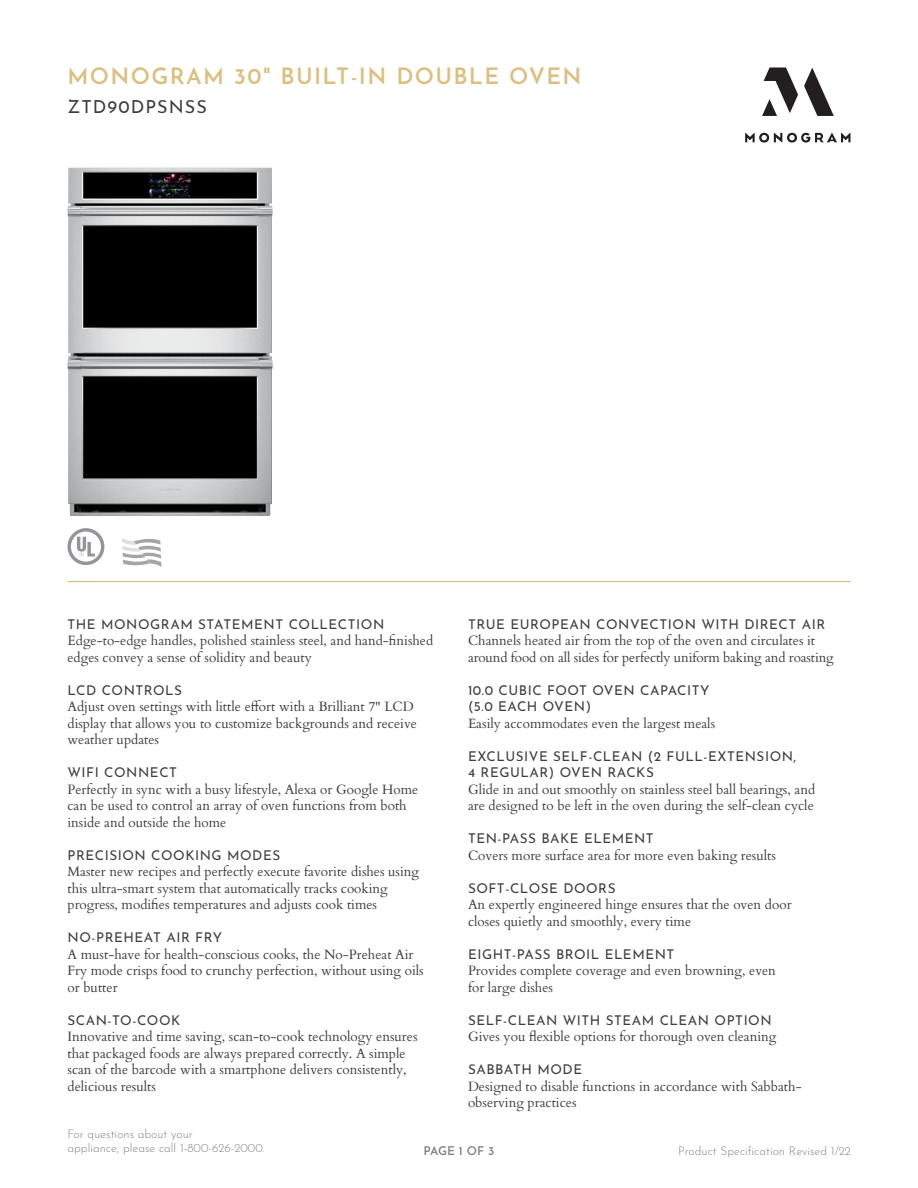
<style>
.page{position:relative;width:918px;height:1188px;background:#fff}
.page>*{position:absolute;margin:0;border:0;box-sizing:border-box;transform-origin:0 0}
.TITLE_HEADER{font:600 22.5px "Josefin Sans";letter-spacing:.06em;color:#dcbf7e}
.TITLE_SUBHEAD{font:18px "Josefin Sans";letter-spacing:.06em;color:#3e3e3f}
.F___B_COPY{font:13.5px/16.5px "Cardo";color:#3e3e3f}
.F___B_COPY-2{font:13.5px/16.5px "Josefin Sans";letter-spacing:.04em;color:#3e3e3f}
.t1{font:300 12px/14.4px "Josefin Sans";color:#808285}
.t2{font:600 12px "Josefin Sans";letter-spacing:-.015em;color:#808285}
.s1{font-family:"Josefin Sans"}
.s2{font-family:"Cardo"}
</style>
<div class="page">
<svg style="left:745px;top:68px;width:105px;height:75px"></svg>
<hr style="left:68px;top:581px;width:782px;height:1px;background:#dcbf7e">
<svg style="left:68px;top:528px;width:36px;height:37px"></svg>
<svg style="left:122px;top:538px;width:39px;height:29px"></svg>
<img style="left:68px;top:167px;width:205px;height:348px">
<p class="TITLE_HEADER" style="left:68px;top:57px;width:516px">MONOGRAM 30" BUILT-IN DOUBLE OVEN</p>
<p class="TITLE_SUBHEAD" style="left:68px;top:92px;width:141px">ZTD90DPSNSS</p>
<p class="F___B_COPY" style="left:68px;top:615px;width:367px"><span class="s1">THE MONOGRAM STATEMENT COLLECTION<br></span>Edge-to-edge handles, polished stainless steel, and hand-finished edges convey a sense of solidity and beauty</p>
<p class="F___B_COPY" style="left:68px;top:681px;width:351px"><span class="s1">LCD CONTROLS<br></span>Adjust oven settings with little effort with a Brilliant 7" LCD display that allows you to customize backgrounds and receive weather updates</p>
<p class="F___B_COPY" style="left:68px;top:764px;width:352px"><span class="s1">WIFI CONNECT<br></span>Perfectly in sync with a busy lifestyle, Alexa or Google Home can be used to control an array of oven functions from both inside and outside the home</p>
<p class="F___B_COPY" style="left:68px;top:846px;width:353px"><span class="s1">PRECISION COOKING MODES<br></span>Master new recipes and perfectly execute favorite dishes using this ultra-smart system that automatically tracks cooking progress, modifies temperatures and adjusts cook times</p>
<p class="F___B_COPY" style="left:68px;top:929px;width:358px"><span class="s1">NO-PREHEAT AIR FRY<br></span>A must-have for health-conscious cooks, the No-Preheat Air Fry mode crisps food to crunchy perfection, without using oils or butter</p>
<p class="F___B_COPY" style="left:68px;top:1011px;width:352px"><span class="s1">SCAN-TO-COOK<br></span>Innovative and time saving, scan-to-cook technology ensures that packaged foods are always prepared correctly. A simple scan of the barcode with a smartphone delivers consistently, delicious results</p>
<p class="F___B_COPY" style="left:468px;top:615px;width:367px"><span class="s1">TRUE EUROPEAN CONVECTION WITH DIRECT AIR<br></span>Channels heated air from the top of the oven and circulates it around food on all sides for perfectly uniform baking and roasting</p>
<p class="F___B_COPY-2" style="left:468px;top:680px;width:249px">10.0 CUBIC FOOT OVEN CAPACITY (5.0 EACH OVEN)<br><span class="s2">Easily accommodates even the largest meals</span></p>
<p class="F___B_COPY" style="left:468px;top:747px;width:349px"><span class="s1">EXCLUSIVE SELF-CLEAN (2 FULL-EXTENSION,<br>4 REGULAR) OVEN RACKS<br></span>Glide in and out smoothly on stainless steel ball bearings, and are designed to be left in the oven during the self-clean cycle</p>
<p class="F___B_COPY" style="left:468px;top:830px;width:310px"><span class="s1">TEN-PASS BAKE ELEMENT<br></span>Covers more surface area for more even baking results</p>
<p class="F___B_COPY" style="left:468px;top:879px;width:325px"><span class="s1">SOFT-CLOSE DOORS<br></span>An expertly engineered hinge ensures that the oven door closes quietly and smoothly, every time</p>
<p class="F___B_COPY" style="left:468px;top:945px;width:309px"><span class="s1">EIGHT-PASS BROIL ELEMENT<br></span>Provides complete coverage and even browning, even for large dishes</p>
<p class="F___B_COPY" style="left:468px;top:1011px;width:310px"><span class="s1">SELF-CLEAN WITH STEAM CLEAN OPTION<br></span>Gives you flexible options for thorough oven cleaning</p>
<p class="F___B_COPY" style="left:468px;top:1061px;width:335px"><span class="s1">SABBATH MODE<br></span>Designed to disable functions in accordance with Sabbath&shy;observing practices</p>
<p class="t1" style="left:68px;top:1125px;width:199px">For questions about your<br>appliance, please call 1-800-626-2000.</p>
<p class="t2" style="left:424px;top:1140px;width:72px">PAGE 1 OF 3</p>
<p class="t1" style="left:678px;top:1142px;width:174px">Product Specification Revised 1/22</p>
</div>
